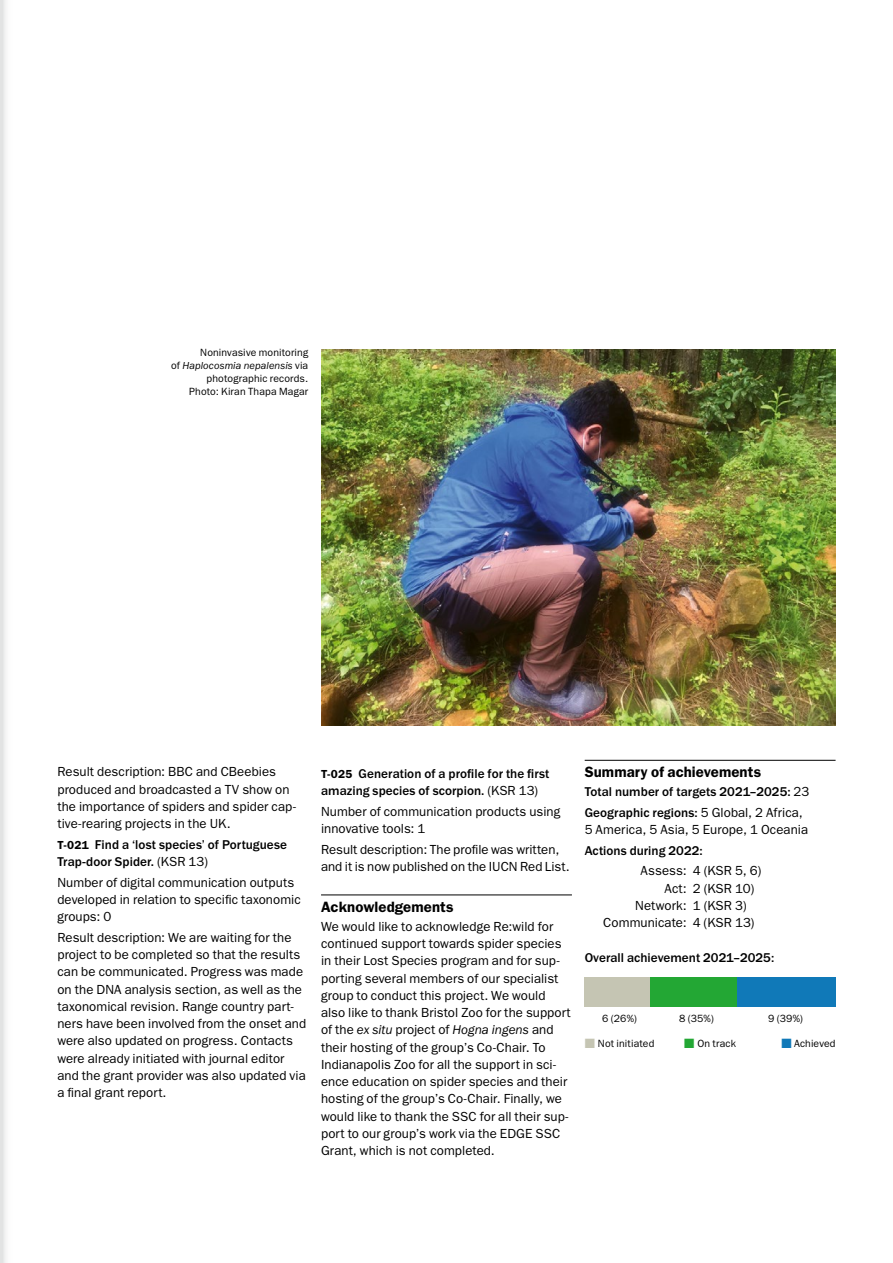
<style>
.page{position:relative;width:893px;height:1263px;background:#fff}
.page>*{position:absolute;margin:0;border:0;box-sizing:border-box;transform-origin:0 0}
.t1{font:600 15px "ITC Franklin Gothic Std";letter-spacing:.005em;color:#000}
.t2{font:13.2px/17.2px "ITC Franklin Gothic Std";letter-spacing:.005em;color:#000}
.t3{font:500 13.2px/17.2px "ITC Franklin Gothic Std";letter-spacing:.005em;color:#000}
.t4{font:10.5px/12.8px "ITC Franklin Gothic Std";letter-spacing:.015em;color:#000;text-align:right}
.s1{font-style:italic}
.s2{font-weight:600;font-size:11.7px}
.s3{font-weight:400}
.s4{color:#c5c5b3}
.s5{color:#23a734}
.s6{color:#1079b8}
</style>
<div class="page">
<svg style="left:0;top:0;width:6px;height:1263px"></svg>
<hr style="left:321px;top:895px;width:251px;height:1px;background:#000">
<hr style="left:585px;top:760px;width:251px;height:1px;background:#000">
<div style="left:636px;top:977px;width:123px;height:29px;background:#23a734"></div>
<div style="left:585px;top:977px;width:65px;height:29px;background:#c5c5b3"></div>
<div style="left:737px;top:977px;width:99px;height:29px;background:#1079b8"></div>
<img style="left:321px;top:349px;width:514px;height:376px">
<p class="t4" style="left:171px;top:346px;width:139px">Noninvasive monitoring<br>of <span class="s1">Haplocosmia nepalensis</span> via photographic records.<br>Photo: Kiran Thapa Magar</p>
<p class="t2" style="left:57px;top:763px;width:240px">Result description: BBC and CBeebies produced and broadcasted a TV show on the importance of spiders and spider cap&shy;tive-rearing projects in the UK.</p>
<p class="t3" style="left:57px;top:836px;width:231px"><span class="s2">T-021</span> Find a ‘lost species’ of Portuguese<br>Trap-door Spider. <span class="s3">(KSR 13)</span></p>
<p class="t2" style="left:57px;top:873px;width:245px">Number of digital communication outputs developed in relation to specific taxonomic groups: 0</p>
<p class="t2" style="left:57px;top:929px;width:250px">Result description: We are waiting for the project to be completed so that the results can be communicated. Progress was made on the DNA analysis section, as well as the taxonomical revision. Range country part&shy;ners have been involved from the onset and were also updated on progress. Contacts were already initiated with journal editor and the grant provider was also updated via a final grant report.</p>
<p class="t3" style="left:321px;top:765px;width:230px"><span class="s2">T-025</span> Generation of a profile for the first amazing species of scorpion. <span class="s3">(KSR 13)</span></p>
<p class="t2" style="left:321px;top:803px;width:241px">Number of communication products using innovative tools: 1</p>
<p class="t2" style="left:321px;top:840px;width:250px">Result description: The profile was written, and it is now published on the IUCN Red List.</p>
<p class="t1" style="left:321px;top:898px;width:134px">Acknowledgements</p>
<p class="t2" style="left:321px;top:918px;width:251px">We would like to acknowledge Re:wild for continued support towards spider species in their Lost Species program and for sup&shy;porting several members of our specialist group to conduct this project. We would also like to thank Bristol Zoo for the support of the <span class="s1">ex situ</span> project of <span class="s1">Hogna ingens</span> and their hosting of the group’s Co-Chair. To Indianapolis Zoo for all the support in sci&shy;ence education on spider species and their hosting of the group’s Co-Chair. Finally, we would like to thank the SSC for all their sup&shy;port to our group’s work via the EDGE SSC Grant, which is not completed.</p>
<p class="t1" style="left:585px;top:763px;width:178px">Summary of achievements</p>
<p class="t3" style="left:585px;top:782px;width:226px;line-height:20.7px">Total number of targets 2021–2025: <span class="s3">23<br></span>Geographic regions: <span class="s3">5 Global, 2 Africa,</span></p>
<p class="t2" style="left:585px;top:821px;width:225px">5 America, 5 Asia, 5 Europe, 1 Oceania</p>
<p class="t3" style="left:585px;top:842px;width:120px">Actions during 2022:</p>
<p class="t2" style="left:641px;top:862px;width:122px">Assess: 4 (KSR 5, 6)</p>
<p class="t2" style="left:665px;top:880px;width:91px">Act: 2 (KSR 10)</p>
<p class="t2" style="left:635px;top:897px;width:113px">Network: 1 (KSR 3)</p>
<p class="t2" style="left:603px;top:914px;width:153px">Communicate: 4 (KSR 13)</p>
<p class="t3" style="left:585px;top:949px;width:191px">Overall achievement 2021–2025:</p>
<p class="t4" style="left:602px;top:1012px;width:36px">6 (26%)</p>
<p class="t4" style="left:679px;top:1012px;width:36px">8 (35%)</p>
<p class="t4" style="left:768px;top:1012px;width:37px">9 (39%)</p>
<p class="t4" style="left:585px;top:1037px;width:71px"><span class="s4">■</span> Not initiated</p>
<p class="t4" style="left:684px;top:1037px;width:53px"><span class="s5">■</span> On track</p>
<p class="t4" style="left:781px;top:1037px;width:56px"><span class="s6">■</span> Achieved</p>
</div>
